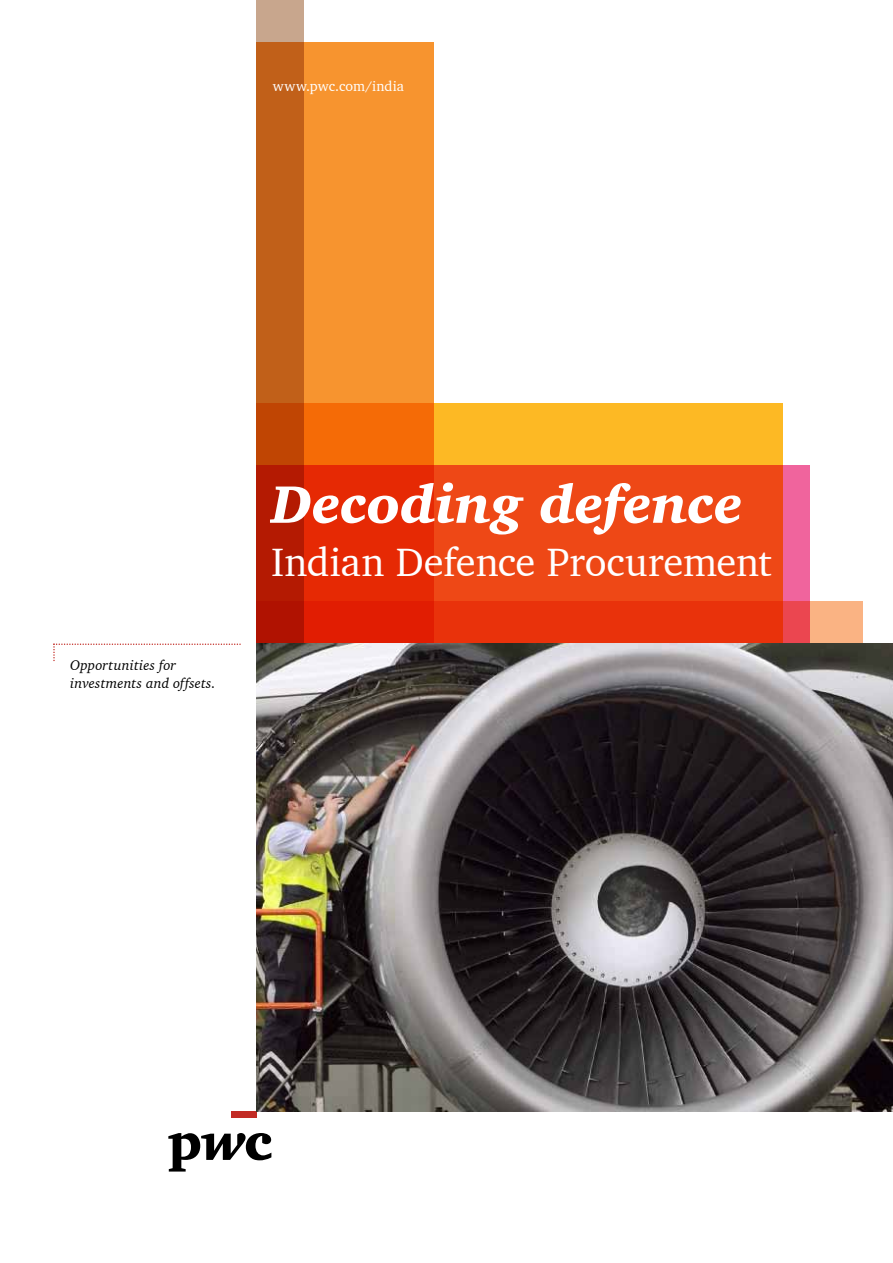
<style>
.page{position:relative;width:893px;height:1263px;background:#fff}
.page>*{position:absolute;margin:0;border:0;box-sizing:border-box;transform-origin:0 0}
.t1{font:italic 900 54px "Charter IT Cby BT";color:#fff}
.t2{font:40.5px "Charter BT";letter-spacing:-.005em;color:#fff}
.t3{font:italic 14.25px/18px "Charter BT";letter-spacing:.01em;color:#000}
.t4{font:14.25px "Charter BT";letter-spacing:.005em;color:#fff}
</style>
<div class="page">
<svg style="left:434px;top:403px;width:349px;height:198px;background:#f26b1a"></svg>
<div style="left:231px;top:1111px;width:26px;height:7px;background:#c22c25"></div>
<svg style="left:168px;top:1133px;width:103px;height:38px"></svg>
<svg style="left:434px;top:601px;width:429px;height:42px;background:#eb431e"></svg>
<svg style="left:304px;top:43px;width:130px;height:600px;background:#f16f1d"></svg>
<svg style="left:256px;top:0;width:48px;height:643px;background:#bd4e18"></svg>
<svg style="left:53px;top:643px;width:188px;height:18px"></svg>
<img style="left:256px;top:643px;width:637px;height:468px">
<p class="t4" style="left:273px;top:78px;width:133px">www.pwc.com/india</p>
<p class="t3" style="left:70px;top:656px;width:147px">Opportunities for investments and offsets.</p>
<h1 class="t1" style="left:271px;top:471px;width:473px">Decoding defence</h1>
<h2 class="t2" style="left:271px;top:537px;width:502px">Indian Defence Procurement</h2>
</div>
